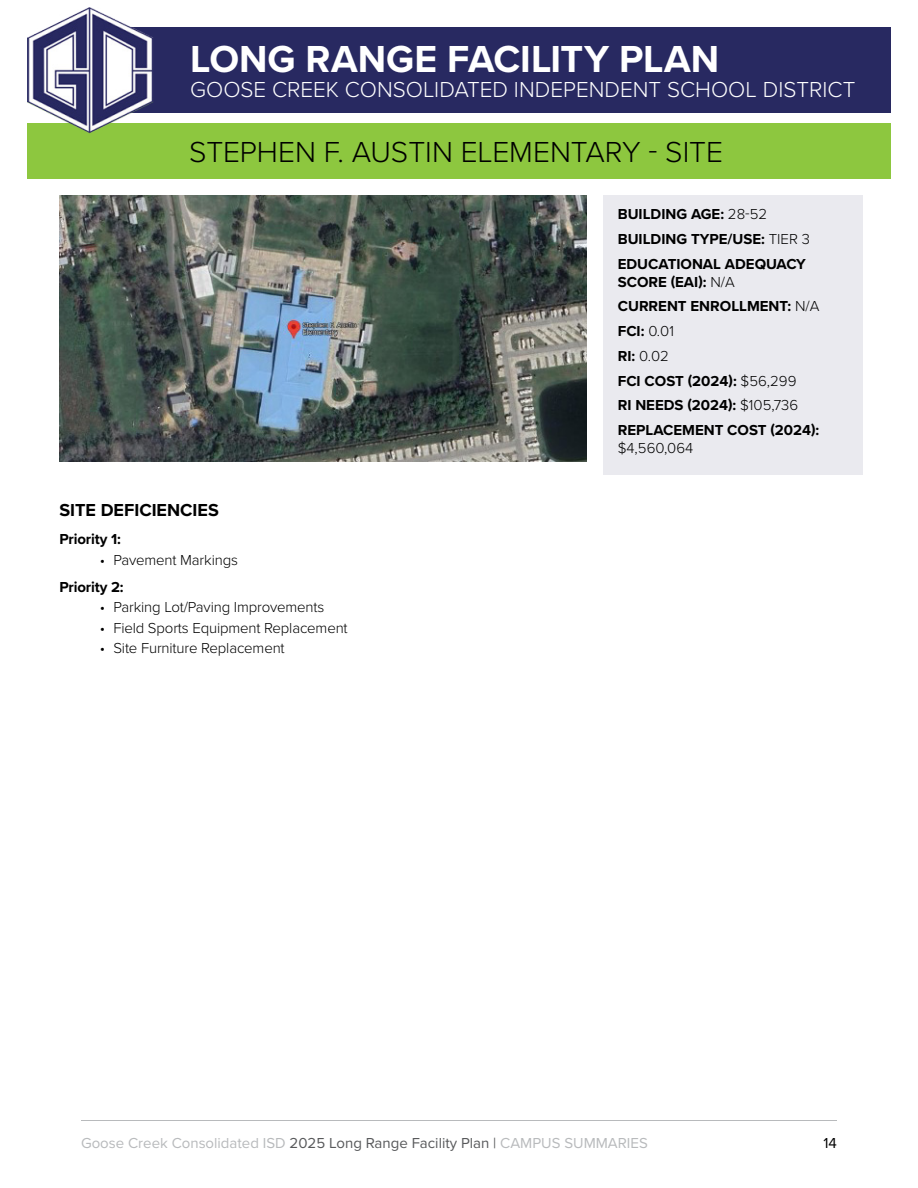
<style>
.page{position:relative;width:918px;height:1188px;background:#fff}
.page>*{position:absolute;margin:0;border:0;box-sizing:border-box;transform-origin:0 0}
.t1{font:700 39px "Proxima Nova";color:#fff}
.t2{font:300 30px "Proxima Nova";letter-spacing:-.005em;color:#000}
.t3{font:300 22.5px "Proxima Nova";color:#fff}
.t4{font:700 18px "Proxima Nova";color:#000}
.t5{font:700 15px/24.8px "Proxima Nova";color:#000}
.t6{font:300 15px "Proxima Nova";letter-spacing:-.01em;color:#000}
.t7{font:15px "Proxima Nova";color:#b8babc}
.t8{font:15px "Proxima Nova";color:#000}
.s1{font-weight:300}
.s2{color:#58595b}
</style>
<div class="page">
<hr style="left:81px;top:1120px;width:756px;height:1px;background:#b8babc">
<div style="left:55px;top:28px;width:836px;height:85px;background:#282961"></div>
<div style="left:27px;top:124px;width:864px;height:55px;background:#8dc73f"></div>
<img style="left:59px;top:195px;width:527px;height:266px">
<div style="left:603px;top:195px;width:260px;height:280px;background:#eaeaef"></div>
<img style="left:27px;top:7px;width:128px;height:127px">
<h1 class="t1" style="left:190px;top:30px;width:530px">LONG RANGE FACILITY PLAN</h1>
<h3 class="t3" style="left:190px;top:73px;width:667px">GOOSE CREEK CONSOLIDATED INDEPENDENT SCHOOL DISTRICT</h3>
<h2 class="t2" style="left:189px;top:129px;width:535px">STEPHEN F. AUSTIN ELEMENTARY - SITE</h2>
<p class="t4" style="left:59px;top:497px;width:161px">SITE DEFICIENCIES</p>
<p class="t5" style="left:59px;top:526px;width:63px">Priority 1:</p>
<p class="t6" style="left:100px;top:548px;width:140px">• Pavement Markings</p>
<p class="t5" style="left:59px;top:574px;width:66px">Priority 2:</p>
<p class="t6" style="left:100px;top:596px;width:226px">• Parking Lot/Paving Improvements</p>
<p class="t6" style="left:100px;top:616px;width:249px">• Field Sports Equipment Replacement</p>
<p class="t6" style="left:100px;top:637px;width:186px">• Site Furniture Replacement</p>
<p class="t5" style="left:618px;top:202px;width:194px">BUILDING AGE: <span class="s1">28-52<br></span>BUILDING TYPE/USE: <span class="s1">TIER 3<br></span>EDUCATIONAL ADEQUACY</p>
<p class="t5" style="left:618px;top:269px;width:203px">SCORE (EAI): <span class="s1">N/A<br></span>CURRENT ENROLLMENT: <span class="s1">N/A<br></span>FCI: <span class="s1">0.01<br></span>RI: <span class="s1">0.02<br></span>FCI COST (2024): <span class="s1">$56,299<br></span>RI NEEDS (2024): <span class="s1">$105,736<br></span>REPLACEMENT COST (2024):</p>
<p class="t6" style="left:618px;top:437px;width:77px">$4,560,064</p>
<p class="t7" style="left:81px;top:1131px;width:568px">Goose Creek Consolidated ISD <span class="s2">2025 Long Range Facility Plan |</span> CAMPUS SUMMARIES</p>
<p class="t8" style="left:824px;top:1131px;width:15px">14</p>
</div>
